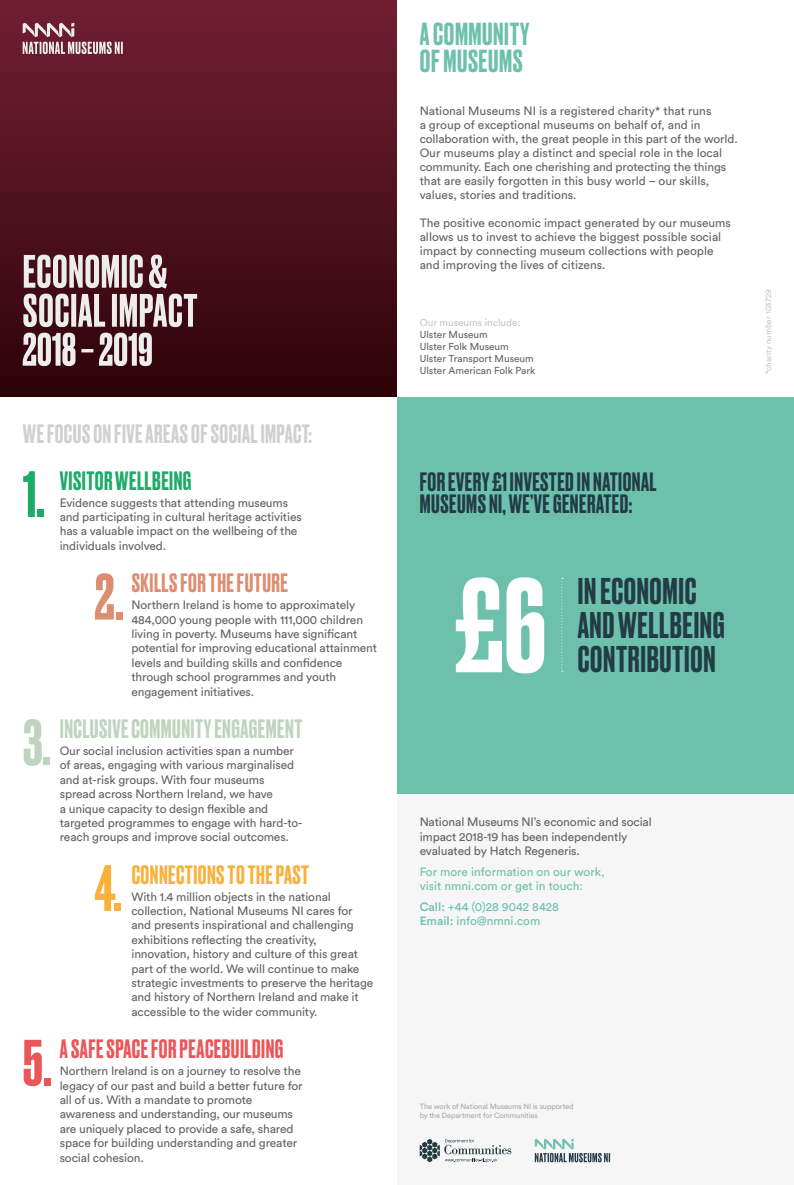
<style>
.page{position:relative;width:794px;height:1185px;background:#fff}
.page>*{position:absolute;margin:0;border:0;box-sizing:border-box;transform-origin:0 0}
.t1{font:500 126.4px "Druk";color:#fff}
.t2{font:500 61.5px "Druk";color:#1eaa67}
.t3{font:500 61.5px "Druk";color:#dd8d70}
.t4{font:500 61.5px "Druk";color:#f9b13c}
.t5{font:500 61.5px "Druk";color:#bed4c0}
.t6{font:500 61.5px "Druk";color:#eb5659}
.t7{font:500 35px/33.7px "Druk";letter-spacing:.02em;color:#223b45}
.t8{font:500 30px/27px "Druk";letter-spacing:.02em;color:#6dc1ac}
.t9{font:500 25px/22px "Druk";letter-spacing:.02em;color:#223b45}
.t10{font:500 25px "Druk";letter-spacing:.02em;color:#d0d0d0}
.t11{font:500 25px "Druk";letter-spacing:.02em;color:#bed4c0}
.t12{font:500 25px "Druk";letter-spacing:.02em;color:#eb5659}
.t13{font:500 25px "Druk";letter-spacing:.02em;color:#f9b13c}
.t14{font:500 25px "Druk";letter-spacing:.02em;color:#dd8d70}
.t15{font:500 25px "Druk";letter-spacing:.02em;color:#1eaa67}
.t16{font:12px/14.4px "Circular Std";letter-spacing:-.01em;color:#646363}
.t17{font:12px/14px "Circular Std";color:#6dc1ac}
.t18{font:10px/12px "Circular Std";color:#646363}
.t19{font:10px "Circular Std";color:#c6c6c6}
.t20{font:8px "Circular Std";color:#c9c8c8}
.t21{font:7.5px/9px "Circular Std";letter-spacing:-.015em;color:#a8a8a7}
.s1{font-weight:500}
</style>
<div class="page">
<div style="left:397px;top:794px;width:397px;height:391px;background:#f7f6f6"></div>
<div style="left:0;top:0;width:397px;height:397px;background:linear-gradient(to bottom,#721f35,#2e030a)"></div>
<svg style="left:23px;top:333px;width:129px;height:33px;background:#9a8488"></svg>
<svg style="left:23px;top:294px;width:174px;height:33px;background:#a18b8f"></svg>
<svg style="left:24px;top:255px;width:143px;height:33px;background:#aa9599"></svg>
<svg style="left:23px;top:23px;width:100px;height:31px;background:#96616e"></svg>
<div style="left:397px;top:397px;width:397px;height:397px;background:#6dc1ac"></div>
<svg style="left:420px;top:1139px;width:91px;height:23px"></svg>
<svg style="left:561px;top:578px;width:2px;height:94px"></svg>
<svg style="left:535px;top:1139px;width:75px;height:23px"></svg>
<h3 class="t10" style="left:23px;top:417px;width:291px">WE FOCUS ON FIVE AREAS OF SOCIAL IMPACT:</h3>
<h2 class="t2" style="left:23px;top:452px;width:24px">1.</h2>
<h2 class="t5" style="left:23px;top:700px;width:30px">3.</h2>
<h2 class="t6" style="left:23px;top:1021px;width:30px">5.</h2>
<h3 class="t15" style="left:60px;top:463px;width:133px">VISITOR WELLBEING</h3>
<p class="t16" style="left:60px;top:495px;width:244px">Evidence suggests that attending museums and participating in cultural heritage activities has a valuable impact on the wellbeing of the individuals involved.</p>
<h2 class="t3" style="left:94px;top:555px;width:31px">2.</h2>
<h3 class="t14" style="left:132px;top:566px;width:158px">SKILLS FOR THE FUTURE</h3>
<p class="t16" style="left:131px;top:598px;width:247px">Northern Ireland is home to approximately 484,000 young people with 111,000 children living in poverty. Museums have significant potential for improving educational attainment levels and building skills and confidence through school programmes and youth engagement initiatives.</p>
<h3 class="t11" style="left:60px;top:712px;width:244px">INCLUSIVE COMMUNITY ENGAGEMENT</h3>
<p class="t16" style="left:60px;top:743px;width:244px">Our social inclusion activities span a number of areas, engaging with various marginalised and at-risk groups. With four museums spread across Northern Ireland, we have<br>a unique capacity to design flexible and targeted programmes to engage with hard-to&shy;reach groups and improve social outcomes.</p>
<h2 class="t4" style="left:94px;top:846px;width:28px">4.</h2>
<h3 class="t13" style="left:132px;top:857px;width:179px">CONNECTIONS TO THE PAST</h3>
<p class="t16" style="left:131px;top:889px;width:243px">With 1.4 million objects in the national collection, National Museums NI cares for and presents inspirational and challenging exhibitions reflecting the creativity, innovation, history and culture of this great part of the world. We will continue to make strategic investments to preserve the heritage and history of Northern Ireland and make it accessible to the wider community.</p>
<h3 class="t12" style="left:60px;top:1032px;width:225px">A SAFE SPACE FOR PEACEBUILDING</h3>
<p class="t16" style="left:60px;top:1064px;width:244px">Northern Ireland is on a journey to resolve the legacy of our past and build a better future for all of us. With a mandate to promote awareness and understanding, our museums are uniquely placed to provide a safe, shared space for building understanding and greater social cohesion.</p>
<h3 class="t8" style="left:420px;top:19px;width:111px">A COMMUNITY<br>OF MUSEUMS</h3>
<p class="t16" style="left:420px;top:103px;width:319px;line-height:14px">National Museums NI is a registered charity* that runs<br>a group of exceptional museums on behalf of, and in collaboration with, the great people in this part of the world.<br>Our museums play a distinct and special role in the local community. Each one cherishing and protecting the things that are easily forgotten in this busy world – our skills, values, stories and traditions.</p>
<p class="t16" style="left:420px;top:215px;width:313px;line-height:14px">The positive economic impact generated by our museums allows us to invest to achieve the biggest possible social impact by connecting museum collections with people and improving the lives of citizens.</p>
<p class="t19" style="left:420px;top:317px;width:102px">Our museums include:</p>
<p class="t18" style="left:420px;top:329px;width:117px">Ulster Museum<br>Ulster Folk Museum<br>Ulster Transport Museum<br>Ulster American Folk Park</p>
<p class="t20" style="left:763px;top:374px;width:86px;rotate:-90deg">*charity number 103729</p>
<h3 class="t9" style="left:420px;top:470px;width:238px">FOR EVERY £1 INVESTED IN NATIONAL<br>MUSEUMS NI, WE’VE GENERATED:</h3>
<h1 class="t1" style="left:455px;top:539px;width:93px">£6</h1>
<h3 class="t7" style="left:578px;top:573px;width:148px">IN ECONOMIC<br>AND WELLBEING</h3>
<h3 class="t7" style="left:578px;top:640px;width:139px">CONTRIBUTION</h3>
<p class="t16" style="left:420px;top:815px;width:234px">National Museums NI’s economic and social impact 2018-19 has been independently evaluated by Hatch Regeneris.</p>
<p class="t17" style="left:420px;top:865px;width:186px">For more information on our work, visit nmni.com or get in touch:</p>
<p class="t17" style="left:420px;top:900px;width:141px"><span class="s1">Call:</span> +44 (0)28 9042 8428<br><span class="s1">Email:</span> info@nmni.com</p>
<p class="t21" style="left:420px;top:1102px;width:155px">The work of National Museums NI is supported by the Department for Communities</p>
</div>
